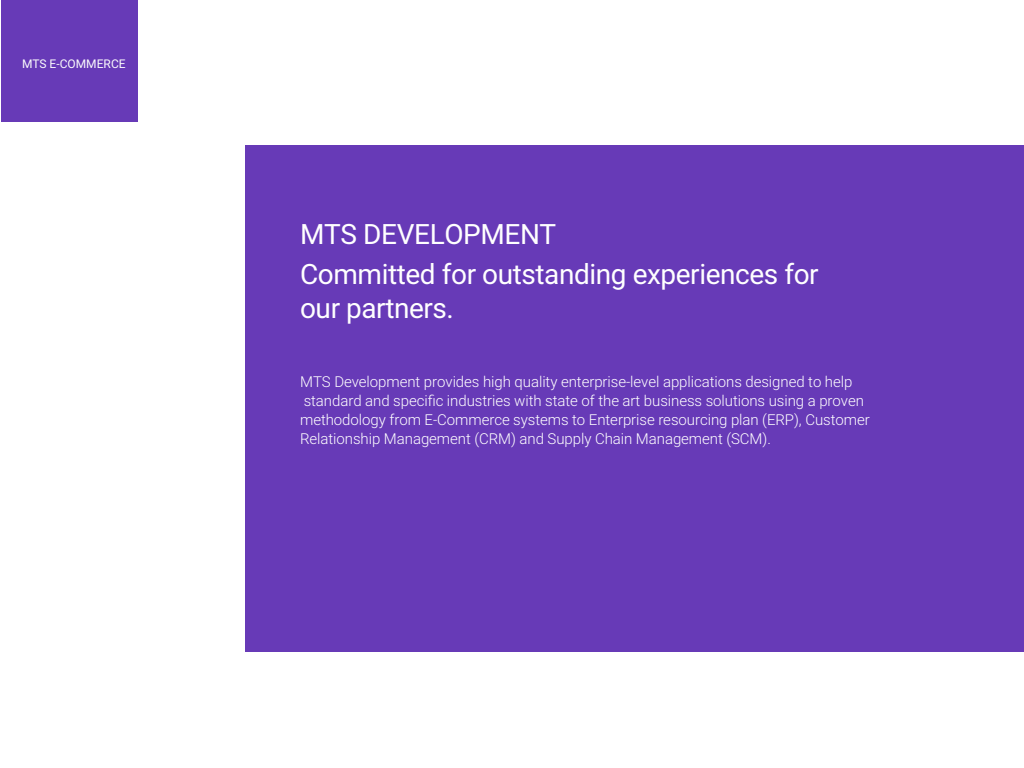
<style>
.page{position:relative;width:1024px;height:768px;background:#fff}
.page>*{position:absolute;margin:0;border:0;box-sizing:border-box;transform-origin:0 0}
.t1{font:28px/33.6px "Roboto";letter-spacing:-.015em;color:#fff}
.t2{font:300 15px/19px "Roboto";letter-spacing:-.005em;color:#fff}
.t3{font:12px "Roboto";color:#fafafc}
</style>
<div class="page">
<div style="left:1px;top:0;width:137px;height:122px;background:#673ab7"></div>
<div style="left:246px;top:146px;width:778px;height:506px;background:#673ab7"></div>
<p class="t3" style="left:22px;top:55px;width:105px">MTS E-COMMERCE</p>
<h1 class="t1" style="left:300px;top:216px;width:258px">MTS DEVELOPMENT</h1>
<h1 class="t1" style="left:300px;top:256px;width:520px">Committed for outstanding experiences for our partners.</h1>
<p class="t2" style="left:300px;top:371px;width:571px">MTS Development provides high quality enterprise-level applications designed to help standard and specific industries with state of the art business solutions using a proven methodology from E-Commerce systems to Enterprise resourcing plan (ERP), Customer Relationship Management (CRM) and Supply Chain Management (SCM).</p>
</div>
